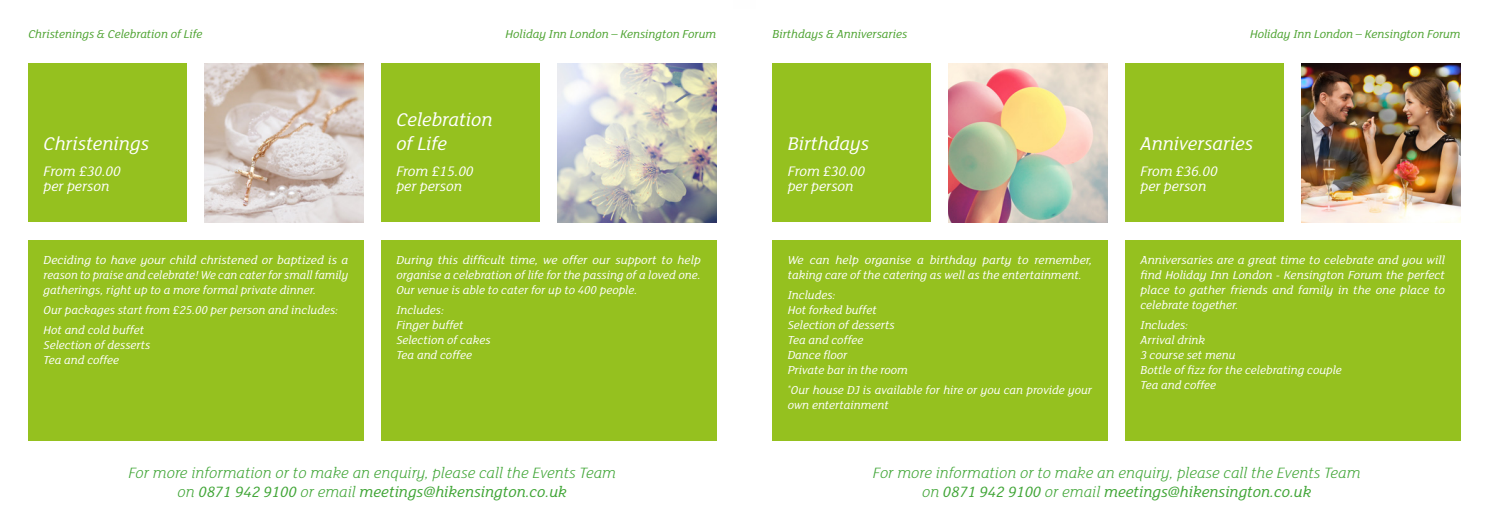
<style>
.page{position:relative;width:1489px;height:525px;background:#fff}
.page>*{position:absolute;margin:0;border:0;box-sizing:border-box;transform-origin:0 0}
.t1{font:italic 20px/24px "FS Lola";color:#fff}
.t2{font:italic 300 16.25px/18.8px "FS Lola";color:#3fa535;text-align:center}
.t3{font:italic 15px/15.5px "FS Lola";color:#fff}
.t4{font:italic 12.5px/15px "FS Lola";color:#fff}
.t5{font:italic 12.5px "FS Lola";color:#4ca22f}
.s1{font-weight:400}
</style>
<div class="page">
<img style="left:557px;top:63px;width:159px;height:159px">
<div style="left:381px;top:63px;width:159px;height:159px;background:#95c11f"></div>
<div style="left:1125px;top:63px;width:158px;height:159px;background:#95c11f"></div>
<div style="left:28px;top:63px;width:159px;height:159px;background:#95c11f"></div>
<div style="left:772px;top:63px;width:159px;height:159px;background:#95c11f"></div>
<img style="left:204px;top:63px;width:159px;height:159px">
<img style="left:1301px;top:64px;width:159px;height:158px">
<img style="left:948px;top:63px;width:159px;height:159px">
<div style="left:28px;top:239px;width:335px;height:201px;background:#95c11f"></div>
<div style="left:772px;top:239px;width:335px;height:201px;background:#95c11f"></div>
<div style="left:381px;top:239px;width:335px;height:201px;background:#95c11f"></div>
<div style="left:1125px;top:239px;width:334px;height:201px;background:#95c11f"></div>
<p class="t5" style="left:28px;top:26px;width:176px">Christenings &amp; Celebration of Life</p>
<p class="t5" style="left:772px;top:26px;width:136px">Birthdays &amp; Anniversaries</p>
<p class="t5" style="left:505px;top:26px;width:212px">Holiday Inn London – Kensington Forum</p>
<p class="t5" style="left:1249px;top:26px;width:212px">Holiday Inn London – Kensington Forum</p>
<h1 class="t1" style="left:44px;top:131px;width:107px">Christenings</h1>
<p class="t3" style="left:44px;top:162px;width:79px">From £30.00 per person</p>
<p class="t4" style="left:44px;top:252px;width:306px;text-align:justify">Deciding to have your child christened or baptized is a reason to praise and celebrate! We can cater for small family gatherings, right up to a more formal private dinner.</p>
<p class="t4" style="left:44px;top:299px;width:296px;line-height:20px">Our packages start from £25.00 per person and includes:<br>Hot and cold buffet</p>
<p class="t4" style="left:44px;top:337px;width:108px">Selection of desserts<br>Tea and coffee</p>
<h1 class="t1" style="left:396px;top:107px;width:98px">Celebration of Life</h1>
<p class="t3" style="left:396px;top:162px;width:79px">From £15.00 per person</p>
<p class="t4" style="left:396px;top:252px;width:306px;text-align:justify">During this difficult time, we offer our support to help organise a celebration of life for the passing of a loved one.<br>Our venue is able to cater for up to 400 people.</p>
<p class="t4" style="left:396px;top:302px;width:96px">Includes:<br>Finger buffet<br>Selection of cakes<br>Tea and coffee</p>
<h2 class="t2" style="left:128px;top:462px;width:489px">For more information or to make an enquiry, please call the Events Team on <span class="s1">0871 942 9100</span> or email <span class="s1">meetings@hikensington.co.uk</span></h2>
<h1 class="t1" style="left:787px;top:131px;width:83px">Birthdays</h1>
<p class="t3" style="left:787px;top:162px;width:79px">From £30.00 per person</p>
<p class="t4" style="left:787px;top:252px;width:306px">We can help organise a birthday party to remember, taking care of the catering as well as the entertainment.</p>
<p class="t4" style="left:787px;top:287px;width:122px">Includes:<br>Hot forked buffet<br>Selection of desserts<br>Tea and coffee<br>Dance floor<br>Private bar in the room</p>
<p class="t4" style="left:787px;top:382px;width:306px"><sup>*</sup>Our house DJ is available for hire or you can provide your own entertainment</p>
<h1 class="t1" style="left:1140px;top:131px;width:114px">Anniversaries</h1>
<p class="t3" style="left:1140px;top:162px;width:79px">From £36.00 per person</p>
<p class="t4" style="left:1140px;top:252px;width:306px;text-align:justify">Anniversaries are a great time to celebrate and you will find Holiday Inn London - Kensington Forum the perfect place to gather friends and family in the one place to celebrate together.</p>
<p class="t4" style="left:1140px;top:317px;width:203px">Includes:<br>Arrival drink<br>3 course set menu<br>Bottle of fizz for the celebrating couple<br>Tea and coffee</p>
<h2 class="t2" style="left:872px;top:462px;width:489px">For more information or to make an enquiry, please call the Events Team on <span class="s1">0871 942 9100</span> or email <span class="s1">meetings@hikensington.co.uk</span></h2>
</div>
